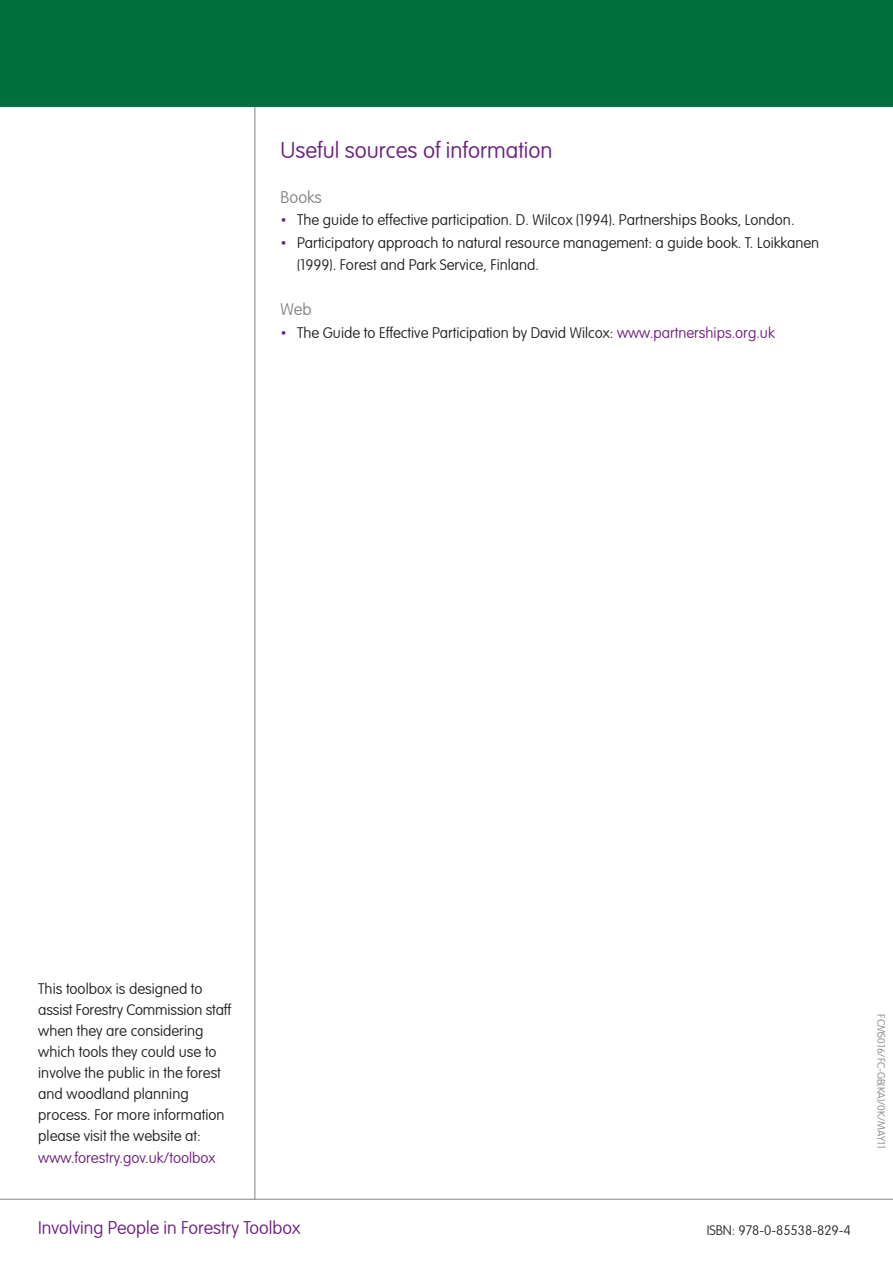
<style>
.page{position:relative;width:893px;height:1263px;background:#fff}
.page>*{position:absolute;margin:0;border:0;box-sizing:border-box;transform-origin:0 0}
.t1{font:100 22.5px "VAG Rounded Std";color:#6b1f7e}
.t2{font:100 18px "VAG Rounded Std";color:#6b1f7e}
.t3{font:100 16.5px "VAG Rounded Std";color:#808285}
.t4{font:100 15px/22.5px "VAG Rounded Std";color:#231f20}
.t5{font:100 15px "VAG Rounded Std";color:#6b1f7e}
.t6{font:100 13.5px "VAG Rounded Std";color:#231f20}
.t7{font:100 10.5px "VAG Rounded Std";color:#808285}
.s1{font-family:"Gill Sans";font-weight:400;color:#6b1f7e}
.s2{color:#6b1f7e}
</style>
<div class="page">
<hr style="left:255px;top:86px;width:1px;height:1113px;background:#808285">
<div style="left:0;top:0;width:893px;height:106px;background:#006f3c"></div>
<hr style="left:0;top:1199px;width:893px;height:1px;background:#808285">
<p class="t1" style="left:281px;top:137px;width:273px">Useful sources of information</p>
<p class="t3" style="left:281px;top:187px;width:43px">Books</p>
<p class="t4" style="left:281px;top:209px;width:515px"><span class="s1">•</span> The guide to effective participation. D. Wilcox (1994). Partnerships Books, London.</p>
<p class="t4" style="left:297px;top:232px;width:524px;text-indent:-16px"><span class="s1">•</span> Participatory approach to natural resource management: a guide book. T. Loikkanen (1999). Forest and Park Service, Finland.</p>
<p class="t3" style="left:281px;top:300px;width:32px">Web</p>
<p class="t4" style="left:281px;top:322px;width:495px"><span class="s1">•</span> The Guide to Effective Participation by David Wilcox: <span class="s2">www.partnerships.org.uk</span></p>
<p class="t4" style="left:38px;top:978px;width:166px">This toolbox is designed to</p>
<p class="t4" style="left:38px;top:999px;width:194px">assist Forestry Commission staff</p>
<p class="t4" style="left:38px;top:1020px;width:167px">when they are considering</p>
<p class="t4" style="left:38px;top:1041px;width:180px">which tools they could use to</p>
<p class="t4" style="left:38px;top:1062px;width:184px">involve the public in the forest</p>
<p class="t4" style="left:38px;top:1083px;width:152px">and woodland planning</p>
<p class="t4" style="left:38px;top:1104px;width:188px">process. For more information</p>
<p class="t4" style="left:38px;top:1125px;width:164px">please visit the website at:</p>
<p class="t5" style="left:38px;top:1149px;width:179px">www.forestry.gov.uk/toolbox</p>
<p class="t2" style="left:38px;top:1218px;width:264px">Involving People in Forestry Toolbox</p>
<p class="t6" style="left:707px;top:1222px;width:146px">ISBN: 978-0-85538-829-4</p>
<p class="t7" style="left:887px;top:1014px;width:135px;rotate:90deg">FCMS016/FC-GB(KA)/0K/MAY11</p>
</div>
